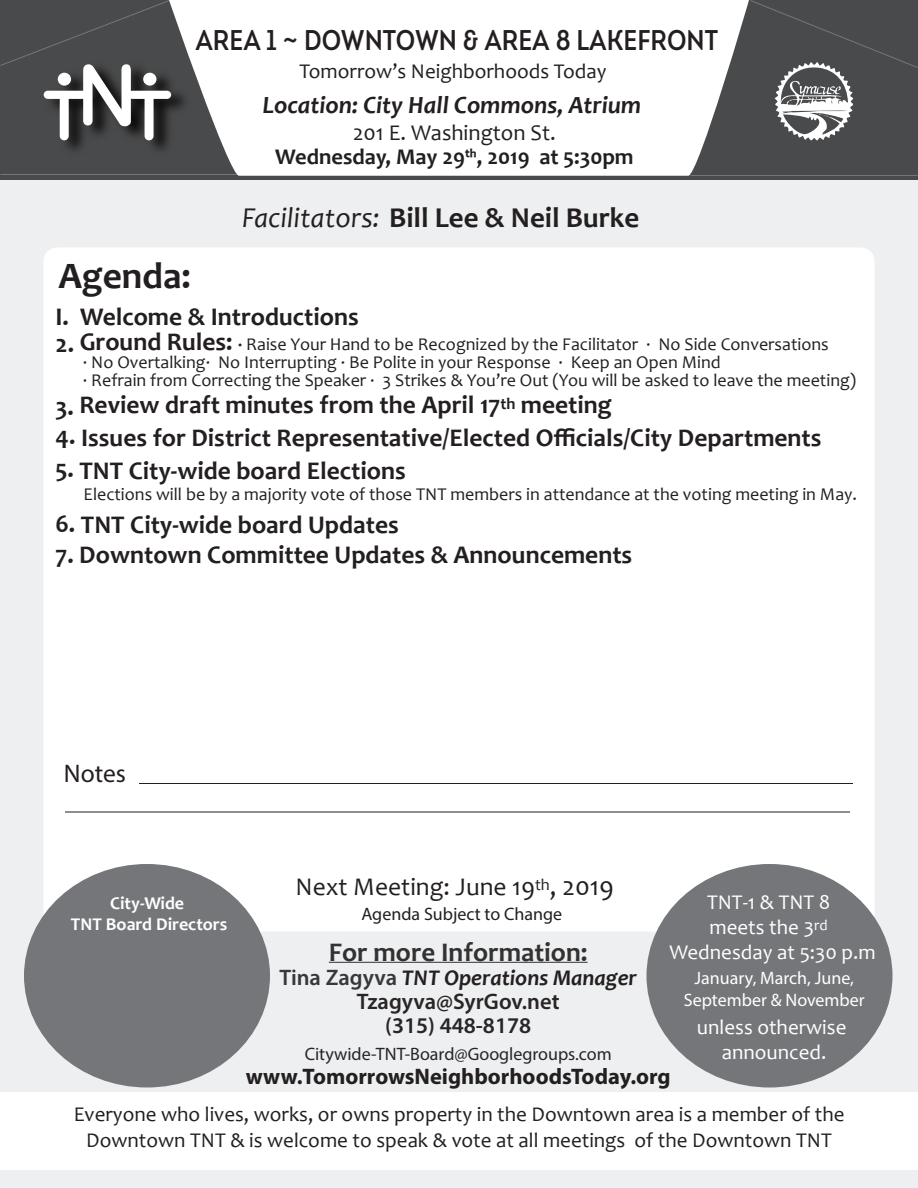
<style>
.page{position:relative;width:918px;height:1188px;background:#fff}
.page>*{position:absolute;margin:0;border:0;box-sizing:border-box;transform-origin:0 0}
.t1{font:700 37.5px "Candara";color:#231f20}
.t2{font:700 28.95px "Candara";color:#231f20}
.t3{font:600 28.5px "Intro Cond Caps";color:#231f20}
.t4{font:700 27px "Candara";color:#333233}
.t5{font:700 25.5px "Candara";color:#231f20}
.t6{font:25.5px "Candara";color:#231f20}
.t7{font:25.5px "Myriad Pro";color:#231f20}
.t8{font:italic 700 24.9px "Candara";color:#231f20}
.t9{font:700 22.5px "Myriad Pro";color:#231f20}
.t10{font:600 22.5px/24px "Myriad Pro";color:#282526;text-align:center}
.t11{font:italic 700 22.5px "Candara";color:#231f20}
.t12{font:700 22.5px "Candara";color:#231f20}
.t13{font:22.5px "Candara";color:#231f20}
.t14{font:21px/25.2px "Candara";color:#231f20;text-align:center}
.t15{font:21px/24.9px "Candara";color:#fff;text-align:center}
.t16{font:18px/18px "Candara";color:#231f20}
.t17{font:18px/21.6px "Myriad Pro";color:#fff;text-align:center}
.t18{font:18px "Myriad Pro";color:#282526}
.t19{font:700 18px/20.7px "Candara";color:#fff;text-align:center}
.t20{font:18px "Myriad Pro";color:#231f20}
.s1{font-weight:400;font-style:italic}
.s2{font-weight:700;font-size:25.5px}
.s3{font-weight:700;font-size:16.5px}
.s4{font-size:27px}
.s5{font-family:"Myriad Pro";font-weight:600;font-style:normal;color:#383839}
</style>
<div class="page">
<div style="left:0;top:177px;width:918px;height:1011px;background:#eeeff0"></div>
<div style="left:0;top:1092px;width:918px;height:78px;background:#fff"></div>
<div style="left:44px;top:248px;width:830px;height:684px;background:#fff;border-radius:14px"></div>
<div style="left:646px;top:864px;width:246px;height:224px;background:#757679;border-radius:50%"></div>
<div style="left:24px;top:864px;width:246px;height:224px;background:#757679;border-radius:50%"></div>
<div style="left:0;top:0;width:918px;height:179px;background:#494a4b"></div>
<svg style="left:169px;top:0;width:580px;height:176px;background:#f0f0f0"></svg>
<img style="left:63px;top:58px;width:132px;height:103px">
<svg style="left:0;top:0;width:171px;height:140px"></svg>
<div style="left:58px;top:73px;width:13px;height:13px;background:#fff;border-radius:50%"></div>
<div style="left:143px;top:73px;width:13px;height:13px;background:#fff;border-radius:50%"></div>
<svg style="left:750px;top:0;width:168px;height:140px"></svg>
<hr style="left:329px;top:962px;width:259px;height:1px;background:#333233">
<hr style="left:139px;top:783px;width:714px;height:1px;background:#231f20">
<hr style="left:65px;top:812px;width:785px;height:1px;background:#231f20">
<h3 class="t3" style="left:195px;top:22px;width:524px">AREA 1 ~ DOWNTOWN &amp; AREA 8 LAKEFRONT</h3>
<p class="t14" style="left:299px;top:58px;width:308px">Tomorrow’s Neighborhoods Today</p>
<h3 class="t8" style="left:262px;top:89px;width:380px">Location: City Hall Commons, Atrium</h3>
<p class="t13" style="left:353px;top:118px;width:204px">201 E. Washington St.</p>
<p class="t12" style="left:275px;top:142px;width:360px">Wednesday, May 29th, 2019 at 5:30pm</p>
<h2 class="t2" style="left:242px;top:200px;width:399px"><span class="s1">Facilitators:</span> Bill Lee &amp; Neil Burke</h2>
<h1 class="t1" style="left:58px;top:253px;width:134px">Agenda:</h1>
<h3 class="t5" style="left:56px;top:300px;width:305px">I. Welcome &amp; Introductions</h3>
<p class="t16" style="left:83px;top:335px;width:775px;text-indent:-27px"><span class="s2">2. Ground Rules:</span> <span class="s3">·</span> Raise Your Hand to be Recognized by the Facilitator · No Side Conversations<br>· No Overtalking· No Interrupting · Be Polite in your Response · Keep an Open Mind<br>· Refrain from Correcting the Speaker · 3 Strikes &amp; You’re Out (You will be asked to leave the meeting)</p>
<h3 class="t5" style="left:56px;top:389px;width:558px">3. Review draft minutes from the April 17<sup>th</sup> meeting</h3>
<h3 class="t5" style="left:56px;top:422px;width:768px">4. Issues for District Representative/Elected Officials/City Departments</h3>
<h3 class="t5" style="left:56px;top:455px;width:352px">5. TNT City-wide board Elections</h3>
<p class="t16" style="left:84px;top:485px;width:775px">Elections will be by a majority vote of those TNT members in attendance at the voting meeting in May.</p>
<h3 class="t5" style="left:56px;top:509px;width:345px">6. TNT City-wide board Updates</h3>
<h3 class="t5" style="left:56px;top:539px;width:578px">7. Downtown Committee Updates &amp; Announcements</h3>
<h3 class="t7" style="left:64px;top:757px;width:63px">Notes</h3>
<p class="t19" style="left:71px;top:893px;width:158px">City-Wide<br>TNT Board Directors</p>
<h3 class="t6" style="left:296px;top:871px;width:320px">Next Meeting: June 19<sup>th</sup><span class="s4">, 2019</span></h3>
<p class="t15" style="left:670px;top:890px;width:208px">TNT-1 &amp; TNT 8<br>meets the 3<sup>rd<br></sup>Wednesday at 5:30 p.m</p>
<p class="t20" style="left:362px;top:902px;width:202px">Agenda Subject to Change</p>
<h3 class="t4" style="left:329px;top:935px;width:260px">For more Information:</h3>
<p class="t11" style="left:280px;top:963px;width:359px"><span class="s5">Tina Zagyva</span> TNT Operations Manager</p>
<p class="t10" style="left:357px;top:988px;width:204px">Tzagyva@SyrGov.net (315) 448-8178</p>
<p class="t18" style="left:305px;top:1042px;width:309px">Citywide-TNT-Board@Googlegroups.com</p>
<p class="t9" style="left:246px;top:1061px;width:427px">www.TomorrowsNeighborhoodsToday.org</p>
<p class="t17" style="left:684px;top:967px;width:183px">January, March, June,<br>September &amp; November</p>
<p class="t15" style="left:697px;top:1014px;width:151px">unless otherwise announced.</p>
<p class="t14" style="left:74px;top:1102px;width:772px">Everyone who lives, works, or owns property in the Downtown area is a member of the<br>Downtown TNT &amp; is welcome to speak &amp; vote at all meetings of the Downtown TNT</p>
</div>
